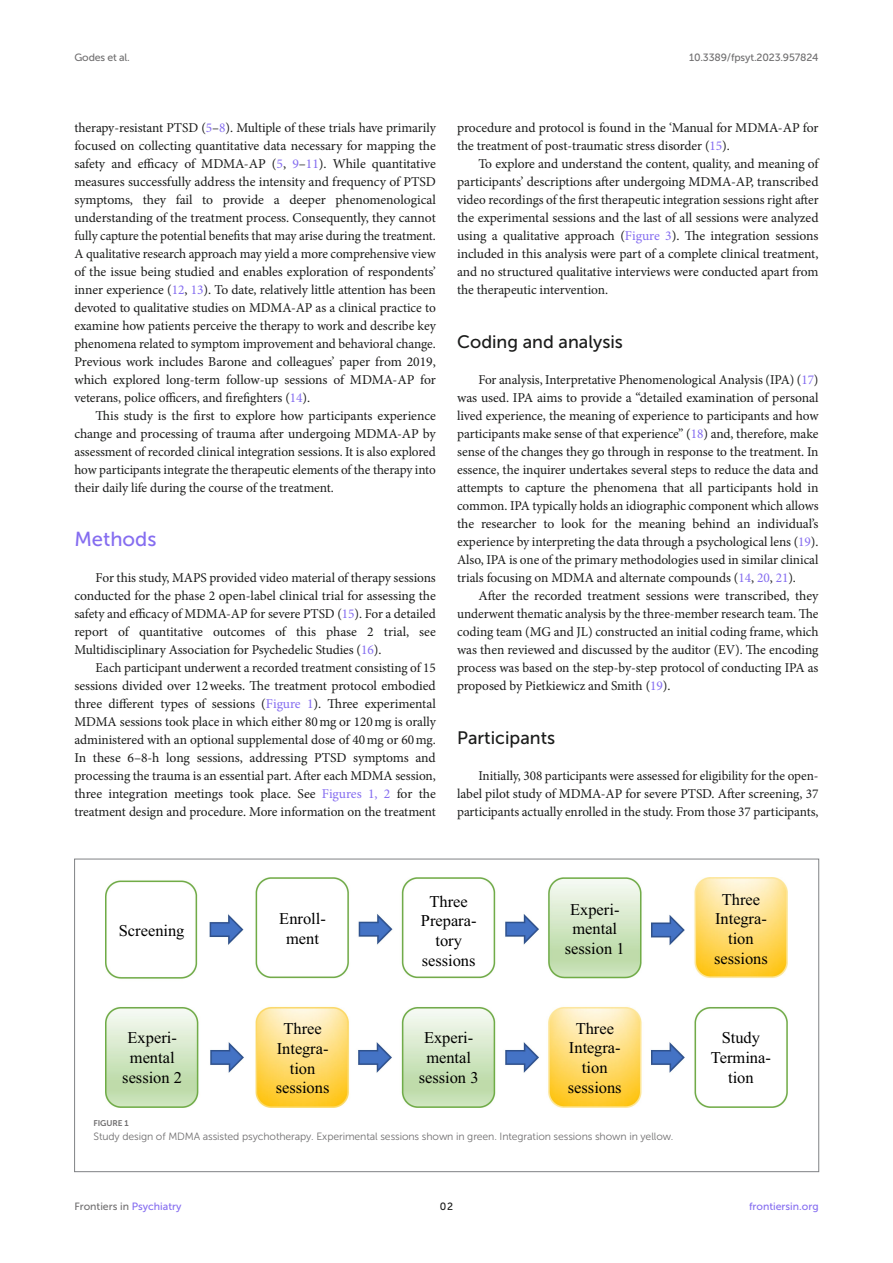
<style>
.page{position:relative;width:893px;height:1263px;background:#fff}
.page>*{position:absolute;margin:0;border:0;box-sizing:border-box;transform-origin:0 0}
.HEAD_1{font:20.25px "Museo Sans 500";color:#856df0}
.HEAD_2{font:18px "Museo Sans 500";color:#1b1c1b}
.t1{font:16.5px/19.8px "Times New Roman";color:#000;text-align:center}
.TEXT{font:13.5px/18px "Minion Pro";letter-spacing:-.005em;color:#1b1c1b;text-align:justify}
.TEXT_FLUSH{font:13.5px/18px "Minion Pro";letter-spacing:-.005em;color:#1b1c1b;text-align:justify}
.FIG_LEG{font:10.5px "Museo Sans 300";letter-spacing:-.01em;color:#706f70}
.t2{font:10.5px "Museo Sans 500";letter-spacing:-.015em;color:#706f70}
.t3{font:10.5px "Museo Sans 500";color:#856df0}
.t4{font:10.5px "Museo Sans 500";color:#1b1c1b}
.FIG_HD{font:8.25px "Museo Sans 700";letter-spacing:-.01em;color:#706f70}
.s1{color:#856df0}
</style>
<div class="page">
<img style="left:106px;top:878px;width:682px;height:229px">
<p class="t2" style="left:74px;top:51px;width:57px">Godes et al.</p>
<p class="t2" style="left:689px;top:51px;width:131px">10.3389/fpsyt.2023.957824</p>
<p class="TEXT" style="left:74px;top:119px;width:363px">therapy-resistant PTSD (<span class="s1">5</span>–<span class="s1">8</span>). Multiple of these trials have primarily focused on collecting quantitative data necessary for mapping the safety and efficacy of MDMA-AP (<span class="s1">5</span>, <span class="s1">9</span>–<span class="s1">11</span>). While quantitative measures successfully address the intensity and frequency of PTSD symptoms, they fail to provide a deeper phenomenological understanding of the treatment process. Consequently, they cannot fully capture the potential benefits that may arise during the treatment.<br>A qualitative research approach may yield a more comprehensive view of the issue being studied and enables exploration of respondents’ inner experience (<span class="s1">12</span>, <span class="s1">13</span>). To date, relatively little attention has been devoted to qualitative studies on MDMA-AP as a clinical practice to examine how patients perceive the therapy to work and describe key phenomena related to symptom improvement and behavioral change.<br>Previous work includes Barone and colleagues’ paper from 2019, which explored long-term follow-up sessions of MDMA-AP for veterans, police officers, and firefighters (<span class="s1">14</span>).</p>
<p class="TEXT" style="left:74px;top:407px;width:363px;text-indent:21px">This study is the first to explore how participants experience change and processing of trauma after undergoing MDMA-AP by assessment of recorded clinical integration sessions. It is also explored how participants integrate the therapeutic elements of the therapy into their daily life during the course of the treatment.</p>
<p class="HEAD_1" style="left:74px;top:528px;width:84px">Methods</p>
<p class="TEXT_FLUSH" style="left:74px;top:569px;width:363px;text-indent:21px">For this study, MAPS provided video material of therapy sessions conducted for the phase 2 open-label clinical trial for assessing the safety and efficacy of MDMA-AP for severe PTSD (<span class="s1">15</span>). For a detailed report of quantitative outcomes of this phase 2 trial, see Multidisciplinary Association for Psychedelic Studies (<span class="s1">16</span>).</p>
<p class="TEXT" style="left:74px;top:659px;width:363px;text-indent:21px">Each participant underwent a recorded treatment consisting of 15 sessions divided over 12weeks. The treatment protocol embodied three different types of sessions (<span class="s1">Figure 1</span>). Three experimental MDMA sessions took place in which either 80mg or 120mg is orally administered with an optional supplemental dose of 40mg or 60mg.<br>In these 6–8-h long sessions, addressing PTSD symptoms and processing the trauma is an essential part. After each MDMA session, three integration meetings took place. See <span class="s1">Figures 1, 2</span> for the treatment design and procedure. More information on the treatment</p>
<p class="TEXT" style="left:457px;top:119px;width:363px">procedure and protocol is found in the ‘Manual for MDMA-AP for the treatment of post-traumatic stress disorder (<span class="s1">15</span>).</p>
<p class="TEXT" style="left:457px;top:155px;width:363px;text-indent:21px">To explore and understand the content, quality, and meaning of participants’ descriptions after undergoing MDMA-AP, transcribed video recordings of the first therapeutic integration sessions right after the experimental sessions and the last of all sessions were analyzed using a qualitative approach (<span class="s1">Figure 3</span>). The integration sessions included in this analysis were part of a complete clinical treatment, and no structured qualitative interviews were conducted apart from the therapeutic intervention.</p>
<p class="HEAD_2" style="left:457px;top:332px;width:167px">Coding and analysis</p>
<p class="TEXT_FLUSH" style="left:457px;top:371px;width:363px;text-indent:21px">For analysis, Interpretative Phenomenological Analysis (IPA) (<span class="s1">17</span>) was used. IPA aims to provide a “detailed examination of personal lived experience, the meaning of experience to participants and how participants make sense of that experience” (<span class="s1">18</span>) and, therefore, make sense of the changes they go through in response to the treatment. In essence, the inquirer undertakes several steps to reduce the data and attempts to capture the phenomena that all participants hold in common. IPA typically holds an idiographic component which allows the researcher to look for the meaning behind an individual’s experience by interpreting the data through a psychological lens (<span class="s1">19</span>).<br>Also, IPA is one of the primary methodologies used in similar clinical trials focusing on MDMA and alternate compounds (<span class="s1">14</span>, <span class="s1">20</span>, <span class="s1">21</span>).</p>
<p class="TEXT" style="left:457px;top:587px;width:363px;text-indent:21px">After the recorded treatment sessions were transcribed, they underwent thematic analysis by the three-member research team. The coding team (MG and JL) constructed an initial coding frame, which was then reviewed and discussed by the auditor (EV). The encoding process was based on the step-by-step protocol of conducting IPA as proposed by Pietkiewicz and Smith (<span class="s1">19</span>).</p>
<p class="HEAD_2" style="left:457px;top:728px;width:100px">Participants</p>
<p class="TEXT_FLUSH" style="left:457px;top:767px;width:363px;text-indent:21px">Initially, 308 participants were assessed for eligibility for the open&shy;label pilot study of MDMA-AP for severe PTSD. After screening, 37 participants actually enrolled in the study. From those 37 participants,</p>
<p class="t1" style="left:119px;top:920px;width:67px">Screening</p>
<p class="t1" style="left:279px;top:909px;width:48px">Enroll&shy;ment</p>
<p class="t1" style="left:122px;top:1028px;width:61px">Experi&shy;mental session 2</p>
<p class="t1" style="left:276px;top:1018px;width:55px">Three<br>Integra&shy;tion sessions</p>
<p class="t1" style="left:421px;top:891px;width:57px">Three<br>Prepara&shy;tory sessions</p>
<p class="t1" style="left:714px;top:889px;width:55px">Three<br>Integra&shy;tion sessions</p>
<p class="t1" style="left:565px;top:899px;width:61px">Experi&shy;mental session 1</p>
<p class="t1" style="left:419px;top:1028px;width:61px">Experi&shy;mental session 3</p>
<p class="t1" style="left:568px;top:1018px;width:55px">Three<br>Integra&shy;tion sessions</p>
<p class="t1" style="left:711px;top:1028px;width:62px">Study<br>Termina&shy;tion</p>
<p class="FIG_HD" style="left:94px;top:1119px;width:37px">FIGURE 1</p>
<p class="FIG_LEG" style="left:94px;top:1130px;width:581px">Study design of MDMA assisted psychotherapy. Experimental sessions shown in green. Integration sessions shown in yellow.</p>
<p class="t2" style="left:74px;top:1200px;width:109px">Frontiers in <span class="s1">Psychiatry</span></p>
<p class="t4" style="left:440px;top:1200px;width:15px">02</p>
<p class="t3" style="left:749px;top:1200px;width:71px">frontiersin.org</p>
</div>
